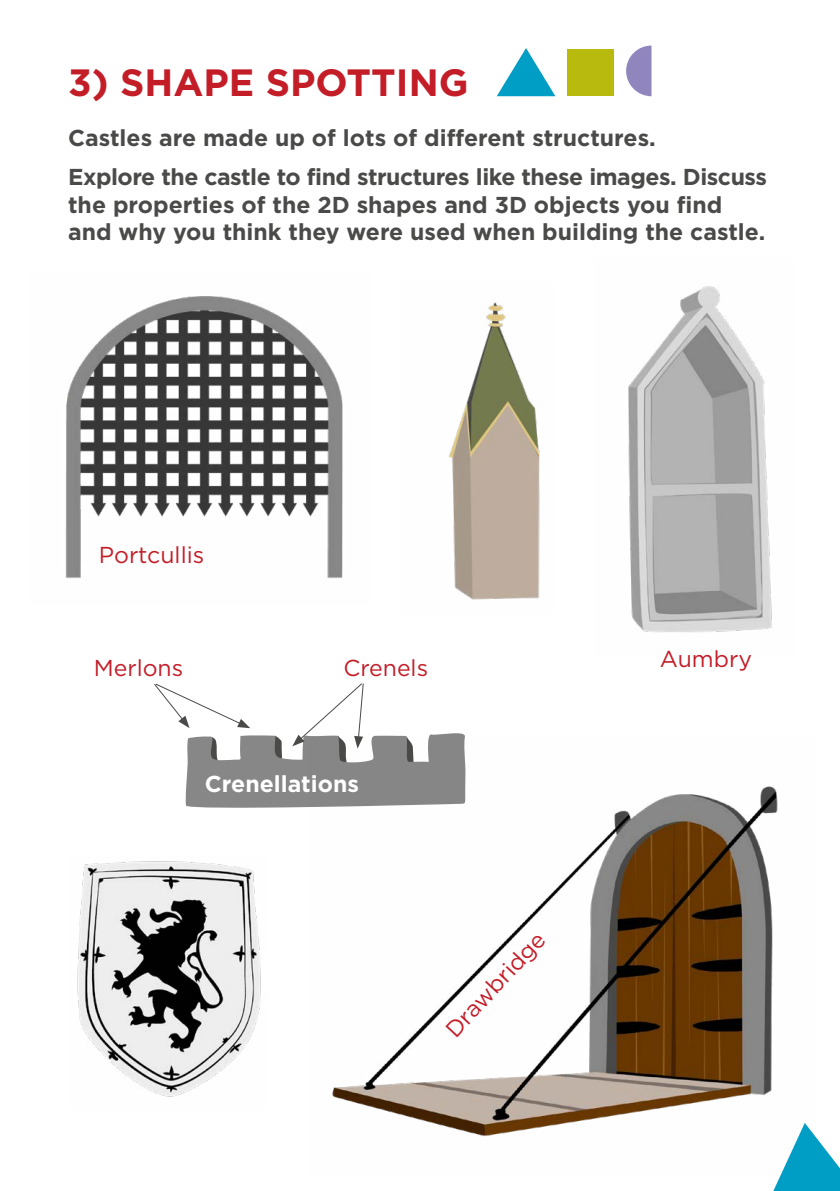
<style>
.page{position:relative;width:840px;height:1191px;background:#fff}
.page>*{position:absolute;margin:0;border:0;box-sizing:border-box;transform-origin:0 0}
.question_title{font:700 38px "Gotham HTF";color:#c31d28}
.HES_body_11_5{font:700 23px/27.6px "Gotham HTF";color:#4a4a49}
.HES_body_11_5-2{font:23px "Gotham HTF";color:#c31d28}
.HES_body_11_5-3{font:700 23px "Gotham HTF";color:#fff}
</style>
<div class="page">
<svg style="left:497px;top:48px;width:58px;height:48px"></svg>
<svg style="left:626px;top:46px;width:25px;height:50px"></svg>
<div style="left:567px;top:50px;width:46px;height:46px;background:#b9ba0e"></div>
<img style="left:65px;top:296px;width:278px;height:283px">
<img style="left:449px;top:302px;width:91px;height:298px">
<img style="left:628px;top:286px;width:144px;height:347px">
<svg style="left:154px;top:683px;width:210px;height:125px"></svg>
<img style="left:77px;top:861px;width:184px;height:236px">
<img style="left:308px;top:733px;width:470px;height:404px">
<svg style="left:772px;top:1123px;width:67px;height:68px"></svg>
<h1 class="question_title" style="left:68px;top:60px;width:402px">3) SHAPE SPOTTING</h1>
<p class="HES_body_11_5" style="left:68px;top:124px;width:589px">Castles are made up of lots of different structures.</p>
<p class="HES_body_11_5" style="left:68px;top:162px;width:700px">Explore the castle to find structures like these images. Discuss the properties of the 2D shapes and 3D objects you find and why you think they were used when building the castle.</p>
<p class="HES_body_11_5-2" style="left:99px;top:542px;width:107px">Portcullis</p>
<p class="HES_body_11_5-2" style="left:94px;top:655px;width:91px">Merlons</p>
<p class="HES_body_11_5-2" style="left:343px;top:655px;width:86px">Crenels</p>
<p class="HES_body_11_5-3" style="left:205px;top:771px;width:155px">Crenellations</p>
<p class="HES_body_11_5-2" style="left:440px;top:1024px;width:136px;rotate:-47deg">Drawbridge</p>
<p class="HES_body_11_5-2" style="left:659px;top:646px;width:94px">Aumbry</p>
</div>
